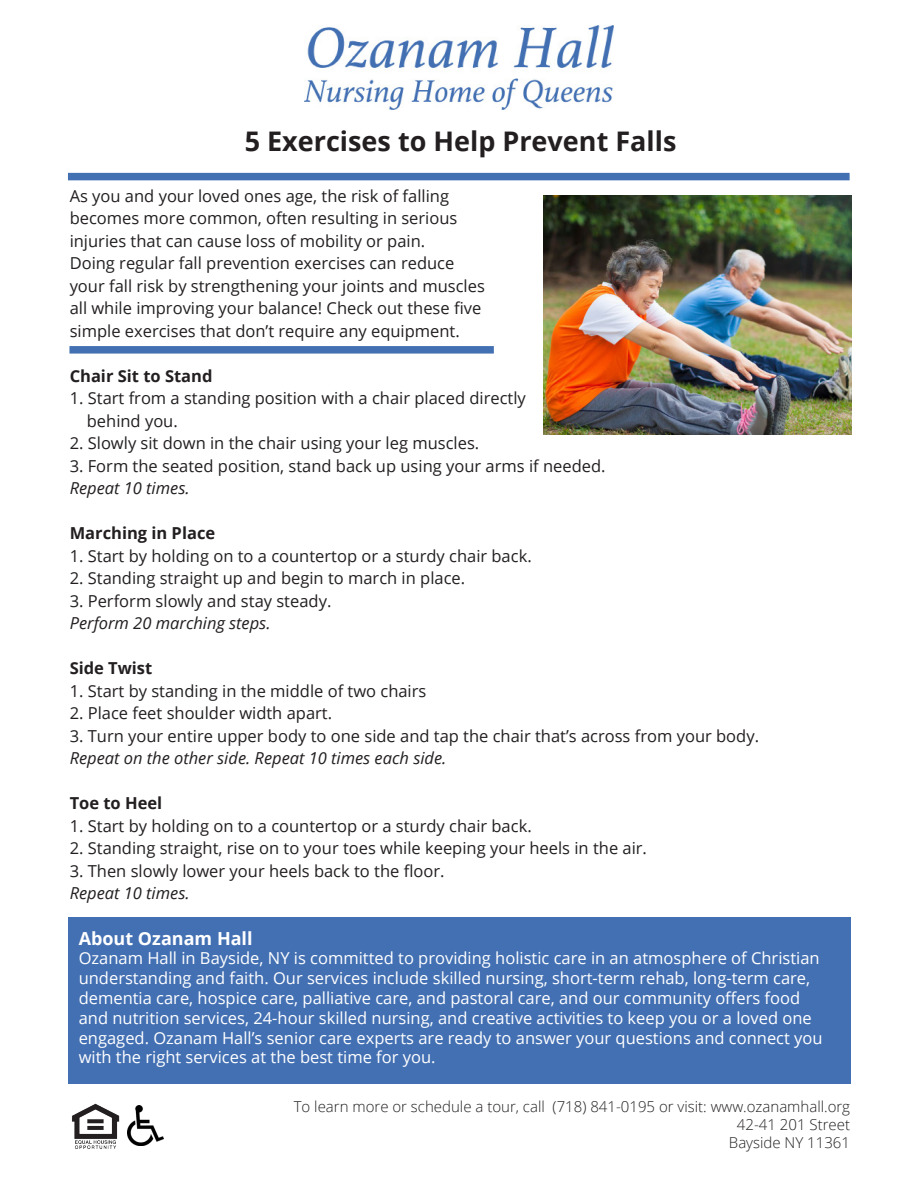
<style>
.page{position:relative;width:918px;height:1188px;background:#fff}
.page>*{position:absolute;margin:0;border:0;box-sizing:border-box;transform-origin:0 0}
.t1{font:700 27px "Open Sans";color:#231f20}
.t2{font:700 18px "Open Sans";color:#fff}
.t3{font:16.5px "Open Sans";color:#231f20}
.t4{font:16.5px/19.8px "Open Sans";color:#fff}
.t5{font:italic 16.5px "Open Sans";color:#231f20}
.t6{font:700 16.5px "Open Sans";color:#231f20}
.t7{font:300 15px "Open Sans";color:#231f20}
</style>
<div class="page">
<img style="left:305px;top:26px;width:308px;height:83px">
<div style="left:68px;top:173px;width:782px;height:7px;background:#4370b3"></div>
<img style="left:72px;top:1103px;width:48px;height:46px">
<img style="left:128px;top:1106px;width:35px;height:40px">
<div style="left:68px;top:918px;width:782px;height:166px;background:#4370b3"></div>
<div style="left:69px;top:346px;width:425px;height:8px;background:#4370b3"></div>
<img style="left:544px;top:195px;width:307px;height:240px">
<p class="t1" style="left:245px;top:123px;width:433px">5 Exercises to Help Prevent Falls</p>
<p class="t3" style="left:70px;top:185px;width:381px">As you and your loved ones age, the risk of falling</p>
<p class="t3" style="left:70px;top:207px;width:389px">becomes more common, often resulting in serious</p>
<p class="t3" style="left:70px;top:230px;width:357px">injuries that can cause loss of mobility or pain.</p>
<p class="t3" style="left:70px;top:252px;width:386px">Doing regular fall prevention exercises can reduce</p>
<p class="t3" style="left:70px;top:275px;width:417px">your fall risk by strengthening your joints and muscles</p>
<p class="t3" style="left:70px;top:297px;width:413px">all while improving your balance! Check out these five</p>
<p class="t3" style="left:70px;top:320px;width:392px">simple exercises that don’t require any equipment.</p>
<p class="t6" style="left:70px;top:364px;width:144px">Chair Sit to Stand</p>
<p class="t3" style="left:70px;top:387px;width:458px">1. Start from a standing position with a chair placed directly</p>
<p class="t3" style="left:87px;top:410px;width:93px">behind you.</p>
<p class="t3" style="left:70px;top:432px;width:411px">2. Slowly sit down in the chair using your leg muscles.</p>
<p class="t3" style="left:70px;top:455px;width:537px">3. Form the seated position, stand back up using your arms if needed.</p>
<p class="t5" style="left:70px;top:477px;width:121px">Repeat 10 times.</p>
<p class="t6" style="left:70px;top:522px;width:147px">Marching in Place</p>
<p class="t3" style="left:70px;top:545px;width:464px">1. Start by holding on to a countertop or a sturdy chair back.</p>
<p class="t3" style="left:70px;top:567px;width:397px">2. Standing straight up and begin to march in place.</p>
<p class="t3" style="left:70px;top:590px;width:263px">3. Perform slowly and stay steady.</p>
<p class="t5" style="left:70px;top:612px;width:202px">Perform 20 marching steps.</p>
<p class="t6" style="left:70px;top:657px;width:84px">Side Twist</p>
<p class="t3" style="left:70px;top:680px;width:358px">1. Start by standing in the middle of two chairs</p>
<p class="t3" style="left:70px;top:702px;width:264px">2. Place feet shoulder width apart.</p>
<p class="t3" style="left:70px;top:725px;width:691px">3. Turn your entire upper body to one side and tap the chair that’s across from your body.</p>
<p class="t5" style="left:70px;top:747px;width:378px">Repeat on the other side. Repeat 10 times each side.</p>
<p class="t6" style="left:70px;top:792px;width:94px">Toe to Heel</p>
<p class="t3" style="left:70px;top:815px;width:464px">1. Start by holding on to a countertop or a sturdy chair back.</p>
<p class="t3" style="left:70px;top:837px;width:579px">2. Standing straight, rise on to your toes while keeping your heels in the air.</p>
<p class="t3" style="left:70px;top:860px;width:376px">3. Then slowly lower your heels back to the floor.</p>
<p class="t5" style="left:70px;top:882px;width:121px">Repeat 10 times.</p>
<p class="t2" style="left:79px;top:925px;width:175px">About Ozanam Hall</p>
<p class="t4" style="left:79px;top:948px;width:745px">Ozanam Hall in Bayside, NY is committed to providing holistic care in an atmosphere of Christian understanding and faith. Our services include skilled nursing, short-term rehab, long-term care, dementia care, hospice care, palliative care, and pastoral care, and our community offers food and nutrition services, 24-hour skilled nursing, and creative activities to keep you or a loved one engaged. Ozanam Hall’s senior care experts are ready to answer your questions and connect you with the right services at the best time for you.</p>
<p class="t7" style="left:294px;top:1097px;width:558px">To learn more or schedule a tour, call (718) 841-0195 or visit: www.ozanamhall.org</p>
<p class="t7" style="left:737px;top:1115px;width:115px">42-41 201 Street</p>
<p class="t7" style="left:729px;top:1133px;width:123px">Bayside NY 11361</p>
</div>
